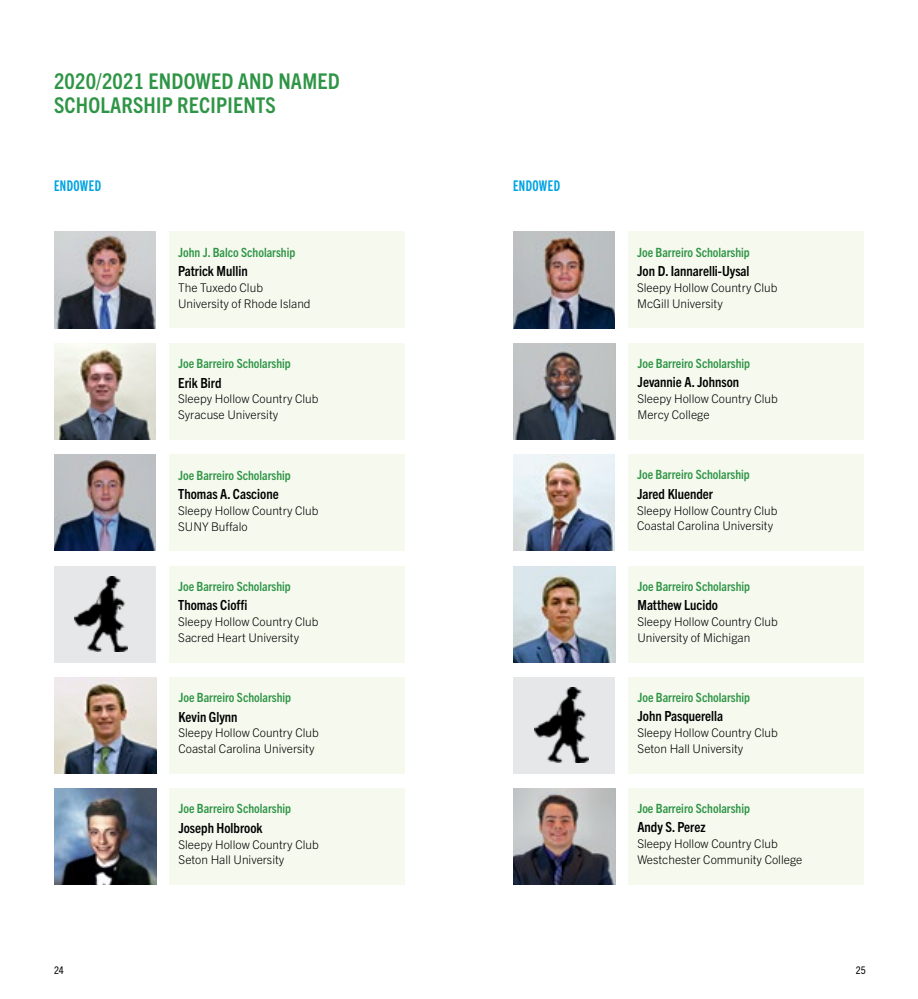
<style>
.page{position:relative;width:918px;height:999px;background:#fff}
.page>*{position:absolute;margin:0;border:0;box-sizing:border-box;transform-origin:0 0}
.t1{font:700 condensed 21.75px/24px "Trade Gothic Next LT Pro";letter-spacing:.01em;color:#2f9546}
.t2{font:14.85px "Trade Gothic Next LT Pro Bd Cm";letter-spacing:.03em;color:#00a3e1}
.t3{font:700 condensed 13.95px "Trade Gothic Next LT Pro";color:#000}
.t4{font:700 condensed 12.75px "Trade Gothic Next LT Pro";color:#2f9546}
.t5{font:300 12px/15.8px "Trade Gothic Next LT Pro";color:#000}
.t6{font:condensed 10.5px "Trade Gothic Next LT Pro";color:#000}
</style>
<div class="page">
<img style="left:54px;top:232px;width:102px;height:96px">
<div style="left:169px;top:232px;width:236px;height:96px;background:#f5f9ee"></div>
<div style="left:169px;top:343px;width:236px;height:96px;background:#f5f9ee"></div>
<div style="left:169px;top:455px;width:236px;height:96px;background:#f5f9ee"></div>
<div style="left:169px;top:566px;width:236px;height:96px;background:#f5f9ee"></div>
<div style="left:170px;top:677px;width:235px;height:97px;background:#f5f9ee"></div>
<div style="left:628px;top:455px;width:236px;height:96px;background:#f5f9ee"></div>
<div style="left:628px;top:232px;width:236px;height:96px;background:#f5f9ee"></div>
<div style="left:170px;top:789px;width:235px;height:96px;background:#f5f9ee"></div>
<img style="left:54px;top:343px;width:102px;height:96px">
<img style="left:54px;top:455px;width:102px;height:96px">
<div style="left:54px;top:566px;width:102px;height:96px;background:#e6e7e8"></div>
<img style="left:74px;top:577px;width:54px;height:75px">
<img style="left:54px;top:677px;width:102px;height:97px">
<img style="left:513px;top:455px;width:102px;height:96px">
<img style="left:513px;top:232px;width:102px;height:96px">
<img style="left:54px;top:789px;width:102px;height:96px">
<img style="left:513px;top:343px;width:102px;height:96px">
<div style="left:628px;top:343px;width:236px;height:96px;background:#f5f9ee"></div>
<div style="left:628px;top:566px;width:236px;height:96px;background:#f5f9ee"></div>
<div style="left:628px;top:677px;width:236px;height:96px;background:#f5f9ee"></div>
<img style="left:513px;top:566px;width:102px;height:96px">
<div style="left:513px;top:677px;width:102px;height:96px;background:#e6e7e8"></div>
<img style="left:534px;top:688px;width:54px;height:75px">
<div style="left:628px;top:788px;width:236px;height:96px;background:#f5f9ee"></div>
<img style="left:513px;top:788px;width:102px;height:96px">
<h1 class="t1" style="left:54px;top:68px;width:287px">2020/2021 ENDOWED AND NAMED<br>SCHOLARSHIP RECIPIENTS</h1>
<p class="t2" style="left:54px;top:176px;width:49px">ENDOWED</p>
<p class="t4" style="left:178px;top:243px;width:119px">John J. Balco Scholarship</p>
<p class="t3" style="left:178px;top:261px;width:71px">Patrick Mullin</p>
<p class="t5" style="left:178px;top:279px;width:134px">The Tuxedo Club<br>University of Rhode Island</p>
<p class="t4" style="left:178px;top:355px;width:114px">Joe Barreiro Scholarship</p>
<p class="t3" style="left:178px;top:373px;width:45px">Erik Bird</p>
<p class="t5" style="left:178px;top:390px;width:142px">Sleepy Hollow Country Club<br>Syracuse University</p>
<p class="t4" style="left:178px;top:466px;width:114px">Joe Barreiro Scholarship</p>
<p class="t3" style="left:178px;top:484px;width:102px">Thomas A. Cascione</p>
<p class="t5" style="left:178px;top:502px;width:142px">Sleepy Hollow Country Club<br>SUNY Buffalo</p>
<p class="t4" style="left:178px;top:578px;width:114px">Joe Barreiro Scholarship</p>
<p class="t3" style="left:178px;top:596px;width:71px">Thomas Cioffi</p>
<p class="t5" style="left:178px;top:613px;width:142px">Sleepy Hollow Country Club<br>Sacred Heart University</p>
<p class="t4" style="left:178px;top:689px;width:114px">Joe Barreiro Scholarship</p>
<p class="t3" style="left:178px;top:707px;width:61px">Kevin Glynn</p>
<p class="t5" style="left:178px;top:724px;width:142px">Sleepy Hollow Country Club<br>Coastal Carolina University</p>
<p class="t4" style="left:178px;top:800px;width:114px">Joe Barreiro Scholarship</p>
<p class="t3" style="left:178px;top:818px;width:86px">Joseph Holbrook</p>
<p class="t5" style="left:178px;top:836px;width:142px">Sleepy Hollow Country Club<br>Seton Hall University</p>
<p class="t2" style="left:513px;top:176px;width:49px">ENDOWED</p>
<p class="t4" style="left:637px;top:243px;width:114px">Joe Barreiro Scholarship</p>
<p class="t3" style="left:637px;top:262px;width:114px">Jon D. Iannarelli-Uysal</p>
<p class="t5" style="left:637px;top:279px;width:142px">Sleepy Hollow Country Club<br>McGill University</p>
<p class="t4" style="left:638px;top:355px;width:114px">Joe Barreiro Scholarship</p>
<p class="t3" style="left:638px;top:373px;width:103px">Jevannie A. Johnson</p>
<p class="t5" style="left:638px;top:390px;width:142px">Sleepy Hollow Country Club<br>Mercy College</p>
<p class="t4" style="left:637px;top:466px;width:114px">Joe Barreiro Scholarship</p>
<p class="t3" style="left:637px;top:484px;width:77px">Jared Kluender</p>
<p class="t5" style="left:637px;top:502px;width:142px">Sleepy Hollow Country Club<br>Coastal Carolina University</p>
<p class="t4" style="left:638px;top:578px;width:114px">Joe Barreiro Scholarship</p>
<p class="t3" style="left:638px;top:596px;width:82px">Matthew Lucido</p>
<p class="t5" style="left:638px;top:613px;width:142px">Sleepy Hollow Country Club<br>University of Michigan</p>
<p class="t4" style="left:638px;top:689px;width:114px">Joe Barreiro Scholarship</p>
<p class="t3" style="left:638px;top:707px;width:87px">John Pasquerella</p>
<p class="t5" style="left:638px;top:724px;width:142px">Sleepy Hollow Country Club<br>Seton Hall University</p>
<p class="t4" style="left:637px;top:800px;width:114px">Joe Barreiro Scholarship</p>
<p class="t3" style="left:637px;top:818px;width:70px">Andy S. Perez</p>
<p class="t5" style="left:637px;top:835px;width:166px">Sleepy Hollow Country Club<br>Westchester Community College</p>
<p class="t6" style="left:54px;top:963px;width:11px">24</p>
<p class="t6" style="left:856px;top:963px;width:11px">25</p>
</div>
